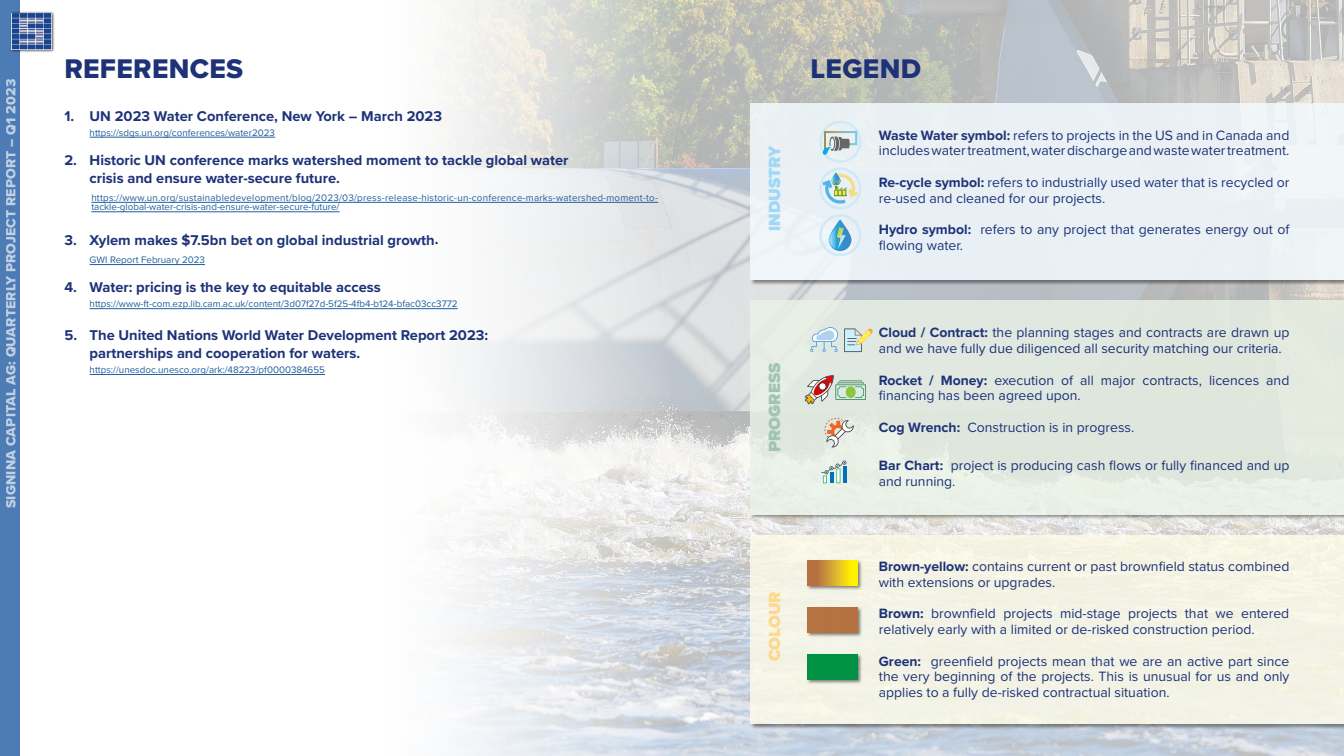
<style>
.page{position:relative;width:1344px;height:756px;background:#fff}
.page>*{position:absolute;margin:0;border:0;box-sizing:border-box;transform-origin:0 0}
.t1{font:28px "Proxima Nova Extrabld";letter-spacing:.01em;color:#1e3278}
.t2{font:900 16.8px "Proxima Nova";color:#a0d8f5}
.t3{font:900 16.8px "Proxima Nova";color:#a0c5b0}
.t4{font:900 16.8px "Proxima Nova";color:#ffd88f}
.t5{font:700 14.7px/18.2px "Proxima Nova";color:#1e3278}
.t6{font:14px/15.7px "Proxima Nova";color:#1e3278}
.t7{font:14px "Proxima Nova Extrabld";letter-spacing:.01em;color:#fff}
.t8{font:9.8px "Proxima Nova";color:#215e9e}
.t9{font:9.8px/9.4px "Proxima Nova";letter-spacing:.025em;color:#215e9e}
.s1{font-weight:700}
</style>
<div class="page">
<img style="left:92px;top:0;width:1252px;height:756px">
<div style="left:750px;top:102px;width:594px;height:183px;background:#000;opacity:.5"></div>
<div style="left:751px;top:103px;width:593px;height:177px;background:#eaf0f5"></div>
<div style="left:750px;top:299px;width:594px;height:221px;background:#000;opacity:.5"></div>
<div style="left:751px;top:300px;width:593px;height:214px;background:#e0e8e0"></div>
<div style="left:750px;top:535px;width:594px;height:195px;background:#000;opacity:.5"></div>
<div style="left:751px;top:536px;width:593px;height:188px;background:#f3f3e5"></div>
<hr style="left:90px;top:137px;width:185px;height:1px;background:#215e9e">
<hr style="left:90px;top:264px;width:115px;height:1px;background:#215e9e">
<hr style="left:90px;top:309px;width:368px;height:1px;background:#215e9e">
<hr style="left:90px;top:374px;width:235px;height:1px;background:#215e9e">
<div style="left:0;top:0;width:20px;height:756px;background:#4d7bb4"></div>
<div style="left:10px;top:12px;width:45px;height:41px;background:#000;opacity:.75"></div>
<img style="left:12px;top:13px;width:39px;height:37px">
<div style="left:819px;top:214px;width:42px;height:42px;border:2px solid #d1e8f8;border-radius:50%"></div>
<svg style="left:829px;top:219px;width:23px;height:32px"></svg>
<svg style="left:830px;top:221px;width:21px;height:29px"></svg>
<svg style="left:836px;top:227px;width:10px;height:22px"></svg>
<div style="left:819px;top:167px;width:42px;height:43px;border:2px solid #d1e8f8;border-radius:50%"></div>
<svg style="left:822px;top:173px;width:36px;height:31px"></svg>
<div style="left:819px;top:121px;width:42px;height:42px;border:2px solid #d1e8f8;border-radius:50%"></div>
<svg style="left:821px;top:131px;width:36px;height:25px"></svg>
<svg style="left:810px;top:327px;width:28px;height:25px"></svg>
<svg style="left:844px;top:328px;width:29px;height:24px"></svg>
<svg style="left:805px;top:375px;width:61px;height:29px"></svg>
<svg style="left:824px;top:418px;width:30px;height:29px"></svg>
<hr style="left:843px;top:466px;width:4px;height:17px;background:#0071bc">
<svg style="left:821px;top:461px;width:25px;height:22px"></svg>
<div style="left:806px;top:654px;width:57px;height:31px;background:#000;opacity:.5"></div>
<div style="left:807px;top:654px;width:50px;height:25px;background:#009145"></div>
<div style="left:806px;top:607px;width:57px;height:31px;background:#000;opacity:.5"></div>
<div style="left:807px;top:607px;width:50px;height:25px;background:#b57241"></div>
<div style="left:806px;top:559px;width:57px;height:32px;background:#000;opacity:.5"></div>
<svg style="left:807px;top:560px;width:50px;height:25px"></svg>
<hr style="left:91px;top:202px;width:567px;height:1px;background:#215e9e">
<hr style="left:91px;top:212px;width:249px;height:1px;background:#215e9e">
<p class="t7" style="left:0;top:508px;width:431px;rotate:-90deg">SIGNINA CAPITAL AG: QUARTERLY PROJECT REPORT – Q1 2023</p>
<h1 class="t1" style="left:64px;top:48px;width:180px">REFERENCES</h1>
<p class="t5" style="left:64px;top:107px;width:379px">1. UN 2023 Water Conference, New York – March 2023</p>
<p class="t8" style="left:90px;top:127px;width:187px">https://sdgs.un.org/conferences/water2023</p>
<p class="t5" style="left:90px;top:150px;width:480px;text-indent:-25px">2. Historic UN conference marks watershed moment to tackle global water crisis and ensure water-secure future.</p>
<p class="t9" style="left:91px;top:193px;width:568px">https://www.un.org/sustainabledevelopment/blog/2023/03/press-release-historic-un-conference-marks-watershed-moment-to&shy;tackle-global-water-crisis-and-ensure-water-secure-future/</p>
<p class="t5" style="left:64px;top:231px;width:376px">3. Xylem makes $7.5bn bet on global industrial growth.</p>
<p class="t8" style="left:90px;top:254px;width:117px">GWI Report February 2023</p>
<p class="t5" style="left:64px;top:278px;width:318px">4. Water: pricing is the key to equitable access</p>
<p class="t8" style="left:90px;top:298px;width:370px">https://www-ft-com.ezp.lib.cam.ac.uk/content/3d07f27d-5f25-4fb4-b124-bfac03cc3772</p>
<p class="t5" style="left:90px;top:325px;width:400px;text-indent:-25px">5. The United Nations World Water Development Report 2023: partnerships and cooperation for waters.</p>
<p class="t8" style="left:90px;top:364px;width:237px">https://unesdoc.unesco.org/ark:/48223/pf0000384655</p>
<p class="t2" style="left:762px;top:231px;width:87px;rotate:-90deg">INDUSTRY</p>
<p class="t3" style="left:762px;top:452px;width:91px;rotate:-90deg">PROGRESS</p>
<p class="t4" style="left:762px;top:661px;width:72px;rotate:-90deg">COLOUR</p>
<h1 class="t1" style="left:811px;top:48px;width:112px">LEGEND</h1>
<p class="t6" style="left:879px;top:127px;width:412px"><span class="s1">Waste Water symbol:</span> refers to projects in the US and in Canada and includes water treatment, water discharge and waste water treatment.</p>
<p class="t6" style="left:879px;top:175px;width:412px"><span class="s1">Re-cycle symbol:</span> refers to industrially used water that is recycled or re-used and cleaned for our projects.</p>
<p class="t6" style="left:879px;top:222px;width:412px"><span class="s1">Hydro symbol:</span> refers to any project that generates energy out of flowing water.</p>
<p class="t6" style="left:879px;top:325px;width:412px"><span class="s1">Cloud / Contract:</span> the planning stages and contracts are drawn up and we have fully due diligenced all security matching our criteria.</p>
<p class="t6" style="left:879px;top:372px;width:412px"><span class="s1">Rocket / Money:</span> execution of all major contracts, licences and financing has been agreed upon.</p>
<p class="t6" style="left:879px;top:419px;width:257px"><span class="s1">Cog Wrench:</span> Construction is in progress.</p>
<p class="t6" style="left:879px;top:458px;width:412px"><span class="s1">Bar Chart:</span> project is producing cash flows or fully financed and up and running.</p>
<p class="t6" style="left:879px;top:559px;width:412px"><span class="s1">Brown-yellow:</span> contains current or past brownfield status combined with extensions or upgrades.</p>
<p class="t6" style="left:879px;top:606px;width:412px"><span class="s1">Brown:</span> brownfield projects mid-stage projects that we entered relatively early with a limited or de-risked construction period.</p>
<p class="t6" style="left:879px;top:653px;width:412px;text-align:justify"><span class="s1">Green:</span> greenfield projects mean that we are an active part since the very beginning of the projects. This is unusual for us and only applies to a fully de-risked contractual situation.</p>
</div>
